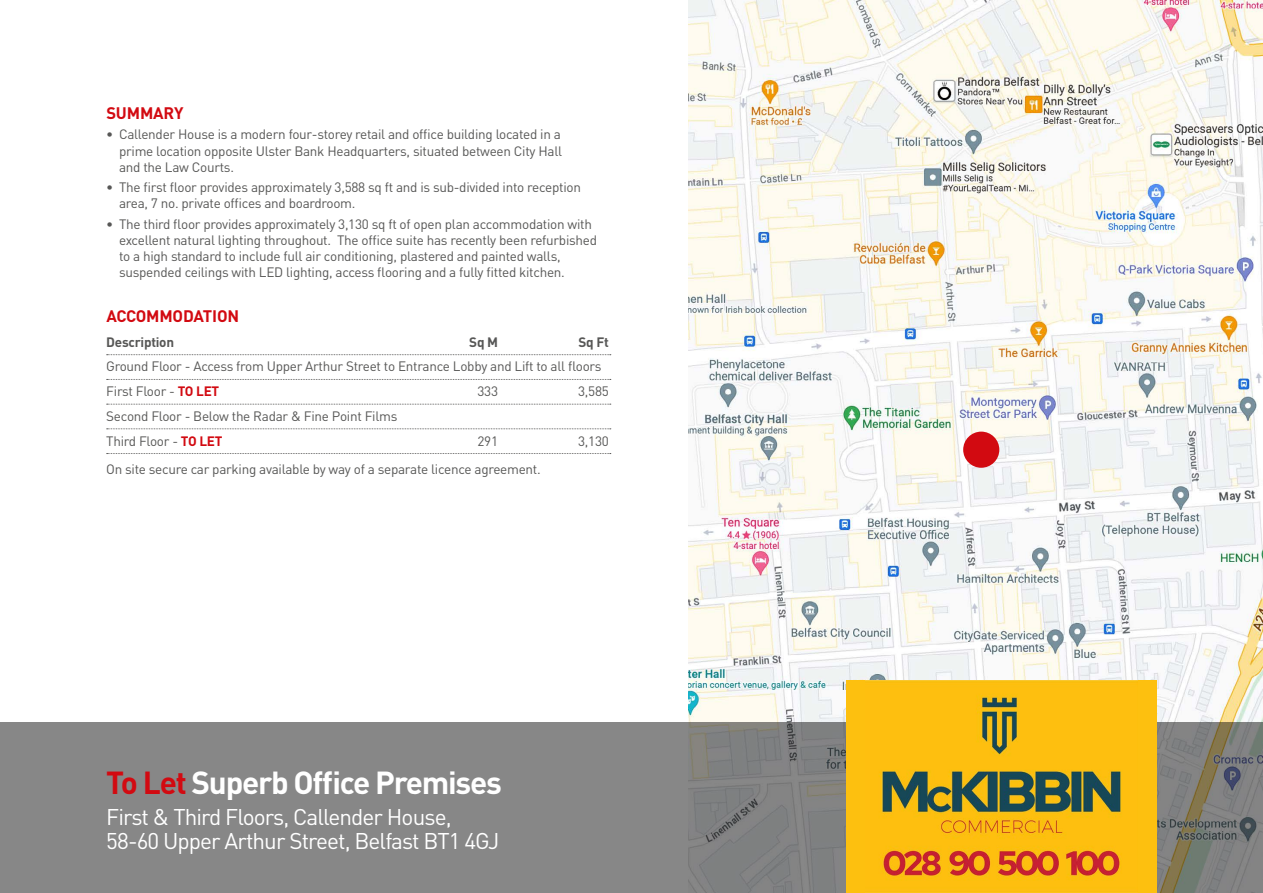
<style>
.page{position:relative;width:1263px;height:893px;background:#fff}
.page>*{position:absolute;margin:0;border:0;box-sizing:border-box;transform-origin:0 0}
.t1{font:700 31.5px "DIN Pro";letter-spacing:-.04em;color:#fff}
.t2{font:22.5px/24px "DIN Pro";letter-spacing:-.04em;color:#fff}
.t3{font:700 16.5px "DIN Pro";letter-spacing:-.01em;color:#d20a11}
.t4{font:13.5px/16.2px "DIN Pro";letter-spacing:-.02em;color:#575756}
.t5{font:700 13.5px "DIN Pro";letter-spacing:-.02em;color:#575756}
.s1{font-weight:700;color:#d20a11}
.s2{color:#d20a11}
</style>
<div class="page">
<div style="left:0;top:723px;width:1263px;height:170px;background:#878787"></div>
<img style="left:689px;top:0;width:574px;height:723px">
<svg style="left:689px;top:723px;width:574px;height:170px"></svg>
<svg style="left:107px;top:354px;width:504px;height:1px"></svg>
<svg style="left:107px;top:379px;width:504px;height:1px"></svg>
<svg style="left:107px;top:404px;width:504px;height:1px"></svg>
<svg style="left:107px;top:428px;width:504px;height:1px"></svg>
<svg style="left:107px;top:453px;width:504px;height:1px"></svg>
<div style="left:963px;top:432px;width:36px;height:36px;background:#d20a11;border-radius:50%"></div>
<div style="left:846px;top:680px;width:311px;height:213px;background:#fdc00f"></div>
<img style="left:866px;top:680px;width:271px;height:200px">
<p class="t3" style="left:106px;top:102px;width:79px">SUMMARY</p>
<p class="t4" style="left:119px;top:126px;width:445px;text-align:justify;text-indent:-13px">• Callender House is a modern four-storey retail and office building located in a prime location opposite Ulster Bank Headquarters, situated between City Hall and the Law Courts.</p>
<p class="t4" style="left:119px;top:179px;width:463px;text-indent:-13px">• The first floor provides approximately 3,588 sq ft and is sub-divided into reception area, 7 no. private offices and boardroom.</p>
<p class="t4" style="left:119px;top:215px;width:480px;text-indent:-13px">• The third floor provides approximately 3,130 sq ft of open plan accommodation with excellent natural lighting throughout. The office suite has recently been refurbished to a high standard to include full air conditioning, plastered and painted walls, suspended ceilings with LED lighting, access flooring and a fully fitted kitchen.</p>
<p class="t3" style="left:106px;top:305px;width:134px">ACCOMMODATION</p>
<p class="t5" style="left:106px;top:333px;width:69px">Description</p>
<p class="t5" style="left:469px;top:333px;width:30px">Sq M</p>
<p class="t5" style="left:578px;top:333px;width:32px">Sq Ft</p>
<p class="t4" style="left:106px;top:354px;width:497px;line-height:24.8px">Ground Floor - Access from Upper Arthur Street to Entrance Lobby and Lift to all floors<br>First Floor - <span class="s1">TO LET</span></p>
<p class="t4" style="left:477px;top:383px;width:22px">333</p>
<p class="t4" style="left:578px;top:383px;width:32px">3,585</p>
<p class="t4" style="left:106px;top:403px;width:293px;line-height:24.8px">Second Floor - Below the Radar &amp; Fine Point Films<br>Third Floor - <span class="s1">TO LET</span></p>
<p class="t4" style="left:477px;top:432px;width:22px">291</p>
<p class="t4" style="left:578px;top:432px;width:32px">3,130</p>
<p class="t4" style="left:106px;top:461px;width:436px">On site secure car parking available by way of a separate licence agreement.</p>
<h1 class="t1" style="left:106px;top:761px;width:397px"><span class="s2">To Let</span> Superb Office Premises</h1>
<h2 class="t2" style="left:106px;top:804px;width:395px">First &amp; Third Floors, Callender House,<br>58-60 Upper Arthur Street, Belfast BT1 4GJ</h2>
</div>
